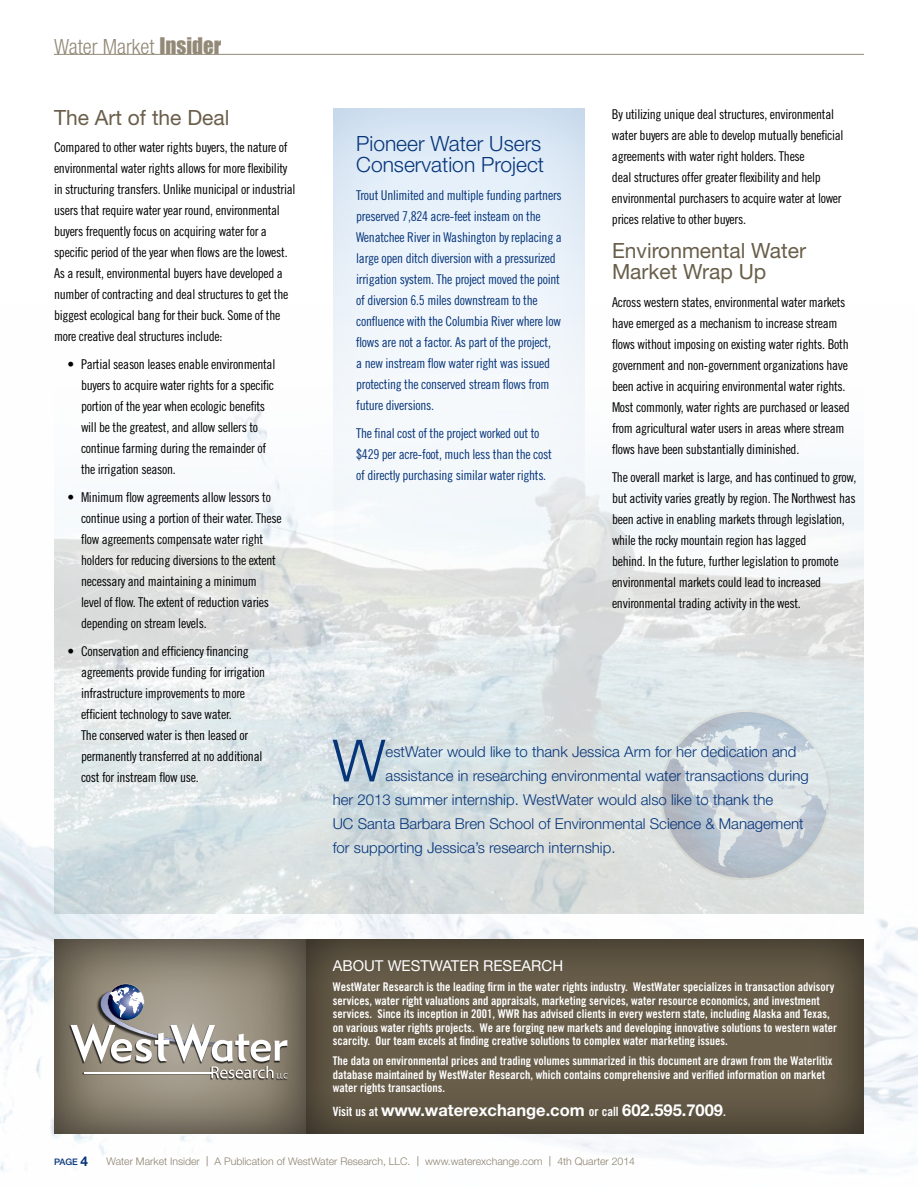
<style>
.page{position:relative;width:918px;height:1188px;background:#fff}
.page>*{position:absolute;margin:0;border:0;box-sizing:border-box;transform-origin:0 0}
.t1{font:300 58.35px "Helvetica Neue";color:#06357a}
.t2{font:21px/21px "Helvetica Neue";color:#695e4a}
.t3{font:300 21px/21px "Helvetica Neue";color:#06357a}
.t4{font:300 condensed 21px "Helvetica Neue";color:#938977}
.t5{font:700 16.5px "Helvetica Neue";color:#fff}
.t6{font:300 15px "Helvetica Neue";color:#06357a}
.t7{font:15px "Helvetica Neue";color:#fff}
.t8{font:13.5px/21px "Trade Gothic Cond Eighteen";letter-spacing:-.02em;color:#000}
.t9{font:13.5px/21px "Trade Gothic Cond Eighteen";letter-spacing:-.02em;color:#06357a}
.t10{font:12px/13.5px "Trade Gothic Bold Cond Twenty";color:#fff}
.t11{font:300 10.5px "Helvetica Neue";color:#8d826f}
.t12{font:500 9px "Helvetica Neue";color:#06357a}
.s1{font-family:"Impact";font-weight:400;font-stretch:normal}
.s2{font-family:"Trade Gothic Bold Cond Twenty";font-weight:400;font-size:12.75px}
.s3{font-weight:700;font-size:13.5px}
.s4{font-size:13.5px}
</style>
<div class="page">
<img style="left:0;top:822px;width:918px;height:351px">
<div style="left:304px;top:938px;width:562px;height:196px;background:#000;opacity:.6"></div>
<div style="left:52px;top:938px;width:256px;height:196px;background:#000;opacity:.6"></div>
<div style="left:82px;top:1066px;width:205px;height:14px;background:#000;opacity:.75"></div>
<svg style="left:70px;top:984px;width:218px;height:94px;background:#a39e95"></svg>
<hr style="left:54px;top:54px;width:810px;height:1px;background:#938977">
<img style="left:54px;top:404px;width:810px;height:510px">
<div style="left:332px;top:107px;width:254px;height:554px;background:#06357a;opacity:.15"></div>
<svg style="left:660px;top:710px;width:171px;height:170px;background:#cdd5da"></svg>
<h2 class="t4" style="left:54px;top:35px;width:169px">Water Market <span class="s1">Insider</span></h2>
<h2 class="t2" style="left:54px;top:106px;width:177px">The Art of the Deal</h2>
<p class="t8" style="left:54px;top:137px;width:243px">Compared to other water rights buyers, the nature of environmental water rights allows for more flexibility in structuring transfers. Unlike municipal or industrial users that require water year round, environmental buyers frequently focus on acquiring water for a specific period of the year when flows are the lowest.<br>As a result, environmental buyers have developed a number of contracting and deal structures to get the biggest ecological bang for their buck. Some of the more creative deal structures include:</p>
<p class="t8" style="left:81px;top:354px;width:196px;text-indent:-14px">• Partial season leases enable environmental buyers to acquire water rights for a specific portion of the year when ecologic benefits will be the greatest, and allow sellers to continue farming during the remainder of the irrigation season.</p>
<p class="t8" style="left:81px;top:486px;width:202px;text-indent:-14px">• Minimum flow agreements allow lessors to continue using a portion of their water. These flow agreements compensate water right holders for reducing diversions to the extent necessary and maintaining a minimum<br>level of flow. The extent of reduction varies depending on stream levels.</p>
<p class="t8" style="left:81px;top:640px;width:186px;text-indent:-14px">• Conservation and efficiency financing agreements provide funding for irrigation infrastructure improvements to more efficient technology to save water.<br>The conserved water is then leased or permanently transferred at no additional cost for instream flow use.</p>
<h2 class="t3" style="left:356px;top:133px;width:189px">Pioneer Water Users<br>Conservation Project</h2>
<p class="t9" style="left:356px;top:185px;width:207px">Trout Unlimited and multiple funding partners preserved 7,824 acre-feet insteam on the Wenatchee River in Washington by replacing a large open ditch diversion with a pressurized irrigation system. The project moved the point of diversion 6.5 miles downstream to the confluence with the Columbia River where low flows are not a factor. As part of the project,<br>a new instream flow water right was issued protecting the conserved stream flows from future diversions.</p>
<p class="t9" style="left:356px;top:422px;width:197px">The final cost of the project worked out to $429 per acre-foot, much less than the cost of directly purchasing similar water rights.</p>
<p class="t8" style="left:612px;top:103px;width:233px">By utilizing unique deal structures, environmental water buyers are able to develop mutually beneficial agreements with water right holders. These<br>deal structures offer greater flexibility and help environmental purchasers to acquire water at lower prices relative to other buyers.</p>
<h2 class="t2" style="left:612px;top:240px;width:196px">Environmental Water<br>Market Wrap Up</h2>
<p class="t8" style="left:612px;top:291px;width:239px">Across western states, environmental water markets have emerged as a mechanism to increase stream flows without imposing on existing water rights. Both government and non-government organizations have been active in acquiring environmental water rights.<br>Most commonly, water rights are purchased or leased from agricultural water users in areas where stream flows have been substantially diminished.</p>
<p class="t8" style="left:612px;top:466px;width:246px">The overall market is large, and has continued to grow, but activity varies greatly by region. The Northwest has been active in enabling markets through legislation, while the rocky mountain region has lagged<br>behind. In the future, further legislation to promote environmental markets could lead to increased environmental trading activity in the west.</p>
<h1 class="t1" style="left:333px;top:725px;width:54px">W</h1>
<p class="t6" style="left:386px;top:743px;width:412px">estWater would like to thank Jessica Arm for her dedication and</p>
<p class="t6" style="left:386px;top:767px;width:425px">assistance in researching environmental water transactions during</p>
<p class="t6" style="left:333px;top:791px;width:442px">her 2013 summer internship. WestWater would also like to thank the</p>
<p class="t6" style="left:333px;top:815px;width:473px">UC Santa Barbara Bren School of Environmental Science &amp; Management</p>
<p class="t6" style="left:333px;top:839px;width:284px">for supporting Jessica’s research internship.</p>
<p class="t7" style="left:333px;top:957px;width:232px">ABOUT WESTWATER RESEARCH</p>
<p class="t10" style="left:333px;top:980px;width:506px">WestWater Research is the leading firm in the water rights industry. WestWater specializes in transaction advisory services, water right valuations and appraisals, marketing services, water resource economics, and investment services. Since its inception in 2001, WWR has advised clients in every western state, including Alaska and Texas, on various water rights projects. We are forging new markets and developing innovative solutions to western water scarcity. Our team excels at finding creative solutions to complex water marketing issues.</p>
<p class="t10" style="left:333px;top:1054px;width:501px">The data on environmental prices and trading volumes summarized in this document are drawn from the Waterlitix database maintained by WestWater Research, which contains comprehensive and verified information on market water rights transactions.</p>
<p class="t5" style="left:333px;top:1099px;width:395px"><span class="s2">Visit us at</span> www.waterexchange.com <span class="s2">or call</span> 602.595.7009<span class="s2">.</span></p>
<p class="t12" style="left:54px;top:1156px;width:35px">PAGE <span class="s3">4</span></p>
<p class="t11" style="left:107px;top:1154px;width:530px">Water Market Insider <span class="s4">|</span> A Publication of WestWater Research, LLC. <span class="s4">|</span> www.waterexchange.com <span class="s4">|</span> 4th Quarter 2014</p>
</div>
